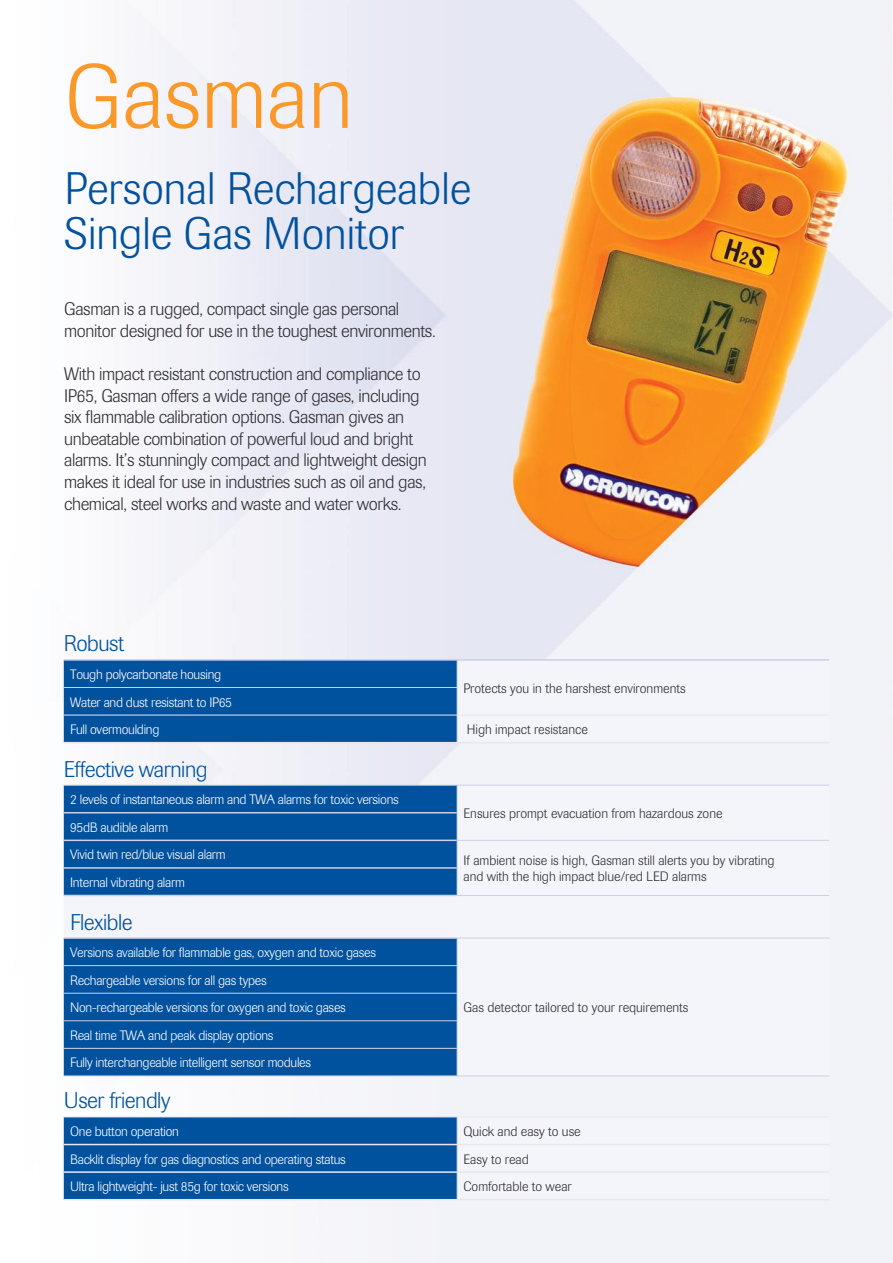
<style>
.page{position:relative;width:893px;height:1263px;background:#fff}
.page>*{position:absolute;margin:0;border:0;box-sizing:border-box;transform-origin:0 0}
.t1{font:300 90px "Imago";color:#fa992a}
.t2{font:300 45px/45px "Imago";color:#00519e}
.t3{font:300 22.5px "Imago";letter-spacing:-.02em;color:#00519e}
.t4{font:300 18px/21.6px "Imago";letter-spacing:-.02em;color:#312e33}
.t5{font:300 13.5px/27.6px "Imago";letter-spacing:-.02em;color:#fff}
.t6{font:300 13.5px/16.2px "Imago";color:#312e33}
</style>
<div class="page">
<img style="left:63px;top:0;width:830px;height:1263px">
<svg style="left:64px;top:661px;width:765px;height:414px;fill:#f4f4f9"></svg>
<hr style="left:64px;top:659px;width:393px;height:2px;background:#cbd1e8">
<hr style="left:457px;top:659px;width:372px;height:2px;background:#cbd1e8">
<hr style="left:64px;top:687px;width:393px;height:1px;background:#cbd1e8">
<svg style="left:457px;top:661px;width:1px;height:81px"></svg>
<hr style="left:64px;top:785px;width:393px;height:1px;background:#cbd1e8">
<hr style="left:457px;top:785px;width:372px;height:1px;background:#cbd1e8">
<hr style="left:457px;top:840px;width:372px;height:1px;background:#cbd1e8">
<svg style="left:457px;top:786px;width:1px;height:109px"></svg>
<hr style="left:457px;top:895px;width:372px;height:1px;background:#cbd1e8">
<hr style="left:457px;top:938px;width:372px;height:1px;background:#cbd1e8">
<svg style="left:457px;top:939px;width:1px;height:136px"></svg>
<hr style="left:64px;top:812px;width:393px;height:1px;background:#cbd1e8">
<hr style="left:64px;top:839px;width:393px;height:2px;background:#cbd1e8">
<hr style="left:64px;top:867px;width:393px;height:2px;background:#cbd1e8">
<hr style="left:64px;top:895px;width:393px;height:1px;background:#cbd1e8">
<hr style="left:64px;top:937px;width:393px;height:2px;background:#cbd1e8">
<hr style="left:64px;top:965px;width:393px;height:1px;background:#cbd1e8">
<hr style="left:64px;top:993px;width:393px;height:1px;background:#cbd1e8">
<hr style="left:64px;top:1020px;width:393px;height:1px;background:#cbd1e8">
<hr style="left:64px;top:1048px;width:393px;height:1px;background:#cbd1e8">
<hr style="left:64px;top:1075px;width:393px;height:1px;background:#cbd1e8">
<hr style="left:457px;top:1075px;width:372px;height:1px;background:#cbd1e8">
<hr style="left:64px;top:715px;width:393px;height:1px;background:#e9e6f2">
<hr style="left:457px;top:715px;width:372px;height:1px;background:#e9e6f2">
<hr style="left:64px;top:742px;width:393px;height:1px;background:#e9e6f2">
<hr style="left:457px;top:742px;width:372px;height:1px;background:#e9e6f2">
<svg style="left:64px;top:1117px;width:765px;height:82px"></svg>
<hr style="left:64px;top:1116px;width:393px;height:1px;background:#e9e6f2">
<hr style="left:457px;top:1116px;width:372px;height:1px;background:#e9e6f2">
<hr style="left:64px;top:1144px;width:393px;height:1px;background:#e9e6f2">
<hr style="left:457px;top:1144px;width:372px;height:1px;background:#e9e6f2">
<hr style="left:64px;top:1171px;width:393px;height:2px;background:#e9e6f2">
<hr style="left:457px;top:1171px;width:372px;height:2px;background:#e9e6f2">
<hr style="left:64px;top:1199px;width:393px;height:1px;background:#e9e6f2">
<hr style="left:457px;top:1199px;width:372px;height:1px;background:#e9e6f2">
<h1 class="t1" style="left:65px;top:46px;width:290px">Gasman</h1>
<h2 class="t2" style="left:65px;top:167px;width:408px">Personal Rechargeable<br>Single Gas Monitor</h2>
<h3 class="t4" style="left:64px;top:299px;width:373px">Gasman is a rugged, compact single gas personal monitor designed for use in the toughest environments.</h3>
<p class="t4" style="left:64px;top:363px;width:364px">With impact resistant construction and compliance to IP65, Gasman offers a wide range of gases, including six flammable calibration options. Gasman gives an unbeatable combination of powerful loud and bright alarms. It’s stunningly compact and lightweight design makes it ideal for use in industries such as oil and gas, chemical, steel works and waste and water works.</p>
<h3 class="t3" style="left:64px;top:631px;width:62px">Robust</h3>
<p class="t5" style="left:70px;top:661px;width:153px">Tough polycarbonate housing</p>
<p class="t5" style="left:70px;top:688px;width:163px">Water and dust resistant to IP65<br>Full overmoulding</p>
<h3 class="t3" style="left:64px;top:756px;width:145px">Effective warning</h3>
<p class="t5" style="left:70px;top:786px;width:330px">2 levels of instantaneous alarm and TWA alarms for toxic versions</p>
<p class="t5" style="left:70px;top:814px;width:157px">95dB audible alarm<br>Vivid twin red/blue visual alarm</p>
<p class="t5" style="left:70px;top:869px;width:116px">Internal vibrating alarm</p>
<h3 class="t3" style="left:70px;top:909px;width:64px">Flexible</h3>
<p class="t5" style="left:70px;top:939px;width:307px">Versions available for flammable gas, oxygen and toxic gases</p>
<p class="t6" style="left:463px;top:680px;width:224px">Protects you in the harshest environments</p>
<p class="t6" style="left:467px;top:722px;width:122px">High impact resistance</p>
<p class="t6" style="left:463px;top:805px;width:261px">Ensures prompt evacuation from hazardous zone</p>
<p class="t6" style="left:463px;top:852px;width:313px">If ambient noise is high, Gasman still alerts you by vibrating and with the high impact blue/red LED alarms</p>
<p class="t5" style="left:70px;top:966px;width:277px">Rechargeable versions for all gas types Non-rechargeable versions for oxygen and toxic gases Real time TWA and peak display options<br>Fully interchangeable intelligent sensor modules</p>
<h3 class="t3" style="left:64px;top:1088px;width:108px">User friendly</h3>
<p class="t5" style="left:70px;top:1118px;width:110px">One button operation</p>
<p class="t6" style="left:463px;top:1123px;width:119px">Quick and easy to use</p>
<p class="t5" style="left:70px;top:1145px;width:277px">Backlit display for gas diagnostics and operating status</p>
<p class="t6" style="left:463px;top:1151px;width:67px">Easy to read</p>
<p class="t5" style="left:70px;top:1173px;width:220px">Ultra lightweight- just 85g for toxic versions</p>
<p class="t6" style="left:463px;top:1179px;width:110px">Comfortable to wear</p>
<p class="t6" style="left:463px;top:1000px;width:227px">Gas detector tailored to your requirements</p>
</div>
